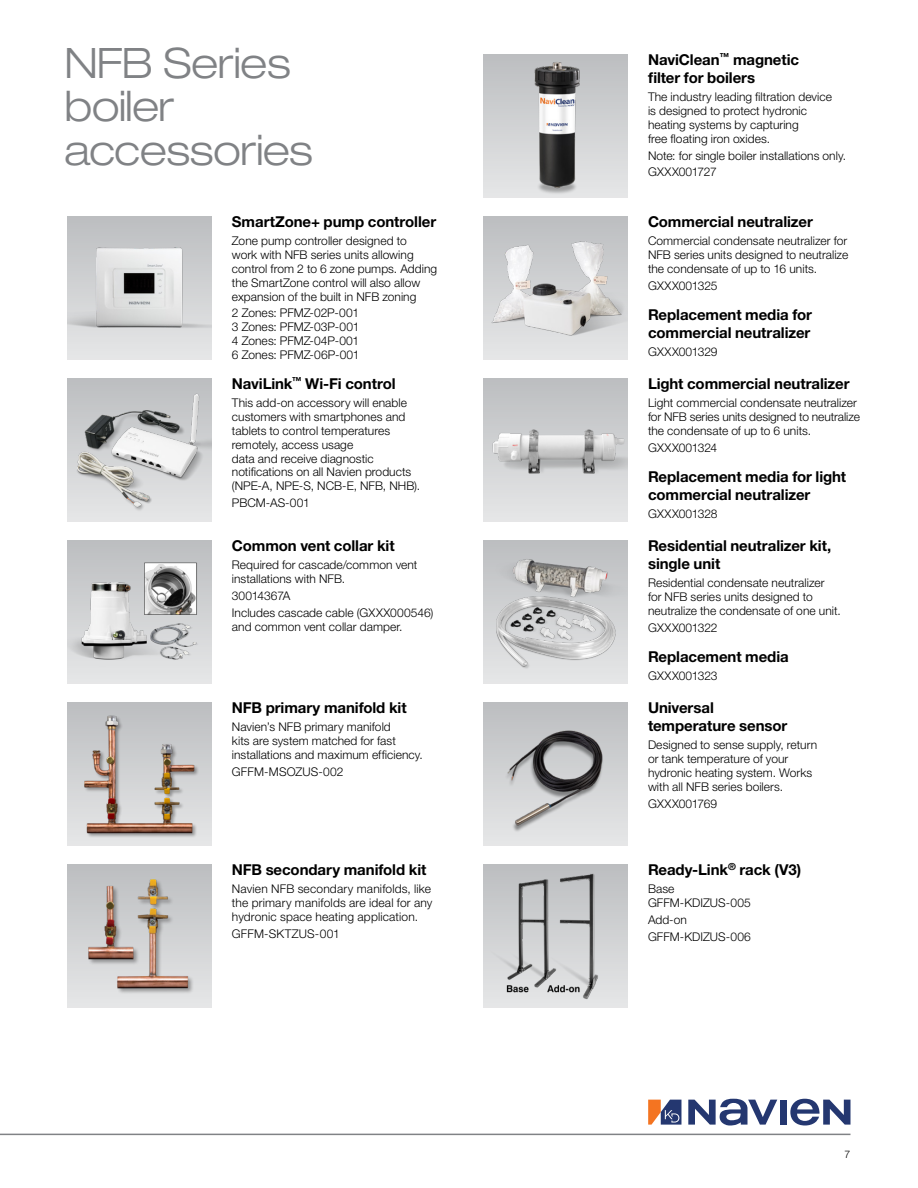
<style>
.page{position:relative;width:918px;height:1188px;background:#fff}
.page>*{position:absolute;margin:0;border:0;box-sizing:border-box;transform-origin:0 0}
._28_heads{font:300 expanded 42px/43.5px "Helvetica Neue LT Pro";letter-spacing:-.015em;color:#808285}
.bold_sub{font:700 15px/18px "Helvetica Neue LT Pro";letter-spacing:-.005em;color:#000}
._8_text{font:300 12px/13.8px "Helvetica Neue LT Pro";letter-spacing:.005em;color:#000}
._8_text-2{font:300 12px "Helvetica Neue LT Pro";letter-spacing:-.015em;color:#000}
.t1{font:300 10.5px "Helvetica Neue LT Pro";color:#000}
</style>
<div class="page">
<hr style="left:0;top:1134px;width:850px;height:1px;background:#808285">
<svg style="left:648px;top:1100px;width:33px;height:25px"></svg>
<div style="left:780px;top:1100px;width:7px;height:25px;background:#243770"></div>
<svg style="left:688px;top:1099px;width:89px;height:27px"></svg>
<svg style="left:790px;top:1099px;width:60px;height:27px"></svg>
<img style="left:68px;top:378px;width:144px;height:144px">
<svg style="left:68px;top:216px;width:144px;height:144px"></svg>
<img style="left:68px;top:220px;width:144px;height:138px">
<svg style="left:484px;top:378px;width:144px;height:144px"></svg>
<img style="left:484px;top:383px;width:144px;height:134px">
<img style="left:484px;top:702px;width:144px;height:144px">
<img style="left:484px;top:864px;width:144px;height:144px">
<svg style="left:484px;top:216px;width:144px;height:144px;background:#cccdcf"></svg>
<img style="left:484px;top:228px;width:144px;height:125px">
<img style="left:68px;top:540px;width:144px;height:144px">
<img style="left:68px;top:702px;width:144px;height:144px">
<div style="left:68px;top:864px;width:144px;height:144px;background:linear-gradient(to bottom,#bcbec0,#e6e6e7)"></div>
<img style="left:81px;top:873px;width:117px;height:126px">
<div style="left:484px;top:540px;width:144px;height:144px;background:#e4e5e6"></div>
<img style="left:484px;top:541px;width:144px;height:128px">
<div style="left:484px;top:54px;width:144px;height:144px;background:linear-gradient(to bottom,#bcbec0,#e6e6e7)"></div>
<img style="left:518px;top:59px;width:78px;height:139px">
<p class="_28_heads" style="left:64px;top:40px;width:250px">NFB Series boiler accessories</p>
<p class="bold_sub" style="left:232px;top:212px;width:206px">SmartZone+ pump controller</p>
<p class="_8_text" style="left:232px;top:234px;width:207px">Zone pump controller designed to<br>work with NFB series units allowing control from 2 to 6 zone pumps. Adding the SmartZone control will also allow expansion of the built in NFB zoning</p>
<p class="_8_text" style="left:232px;top:306px;width:129px;text-align:justify">2 Zones: PFMZ-02P-001<br>3 Zones: PFMZ-03P-001<br>4 Zones: PFMZ-04P-001<br>6 Zones: PFMZ-06P-001</p>
<p class="bold_sub" style="left:232px;top:374px;width:165px">NaviLink<sup>™</sup> Wi‑Fi control</p>
<p class="_8_text" style="left:232px;top:396px;width:190px">This add-on accessory will enable customers with smartphones and tablets to control temperatures remotely, access usage<br>data and receive diagnostic notifications on all Navien products (NPE-A, NPE-S, NCB-E, NFB, NHB).</p>
<p class="_8_text" style="left:232px;top:496px;width:79px">PBCM-AS-001</p>
<p class="bold_sub" style="left:232px;top:536px;width:164px">Common vent collar kit</p>
<p class="_8_text" style="left:232px;top:558px;width:187px">Required for cascade/common vent installations with NFB.</p>
<p class="_8_text" style="left:232px;top:588px;width:60px">30014367A</p>
<p class="_8_text" style="left:232px;top:605px;width:203px">Includes cascade cable (GXXX000546) and common vent collar damper.</p>
<p class="bold_sub" style="left:232px;top:698px;width:176px">NFB primary manifold kit</p>
<p class="_8_text" style="left:232px;top:720px;width:193px">Navien’s NFB primary manifold<br>kits are system matched for fast installations and maximum efficiency.</p>
<p class="_8_text" style="left:232px;top:764px;width:113px">GFFM-MSOZUS-002</p>
<p class="bold_sub" style="left:232px;top:860px;width:196px">NFB secondary manifold kit</p>
<p class="_8_text" style="left:232px;top:882px;width:202px;text-align:justify">Navien NFB secondary manifolds, like the primary manifolds are ideal for any hydronic space heating application.</p>
<p class="_8_text" style="left:232px;top:926px;width:109px">GFFM-SKTZUS-001</p>
<p class="bold_sub" style="left:648px;top:50px;width:153px">NaviClean<sup>™</sup> magnetic filter for boilers</p>
<p class="_8_text" style="left:648px;top:90px;width:185px">The industry leading filtration device is designed to protect hydronic heating systems by capturing<br>free floating iron oxides.</p>
<p class="_8_text" style="left:648px;top:148px;width:200px">Note: for single boiler installations only.</p>
<p class="_8_text-2" style="left:648px;top:165px;width:70px">GXXX001727</p>
<p class="bold_sub" style="left:648px;top:212px;width:166px">Commercial neutralizer</p>
<p class="_8_text" style="left:648px;top:234px;width:202px;text-align:justify">Commercial condensate neutralizer for NFB series units designed to neutralize the condensate of up to 16 units.</p>
<p class="_8_text" style="left:648px;top:278px;width:71px">GXXX001325</p>
<p class="bold_sub" style="left:648px;top:305px;width:166px">Replacement media for commercial neutralizer</p>
<p class="_8_text" style="left:648px;top:345px;width:71px">GXXX001329</p>
<p class="bold_sub" style="left:648px;top:374px;width:203px">Light commercial neutralizer</p>
<p class="_8_text" style="left:648px;top:396px;width:213px">Light commercial condensate neutralizer for NFB series units designed to neutralize the condensate of up to 6 units.</p>
<p class="_8_text" style="left:648px;top:440px;width:71px">GXXX001324</p>
<p class="bold_sub" style="left:648px;top:467px;width:200px">Replacement media for light commercial neutralizer</p>
<p class="_8_text" style="left:648px;top:507px;width:71px">GXXX001328</p>
<p class="bold_sub" style="left:648px;top:536px;width:185px">Residential neutralizer kit, single unit</p>
<p class="_8_text" style="left:648px;top:576px;width:194px">Residential condensate neutralizer for NFB series units designed to neutralize the condensate of one unit.</p>
<p class="_8_text" style="left:648px;top:620px;width:71px">GXXX001322</p>
<p class="bold_sub" style="left:648px;top:647px;width:142px">Replacement media</p>
<p class="_8_text" style="left:648px;top:669px;width:71px">GXXX001323</p>
<p class="bold_sub" style="left:648px;top:698px;width:141px">Universal temperature sensor</p>
<p class="_8_text" style="left:648px;top:738px;width:171px">Designed to sense supply, return or tank temperature of your hydronic heating system. Works with all NFB series boilers.</p>
<p class="_8_text" style="left:648px;top:796px;width:71px">GXXX001769</p>
<p class="bold_sub" style="left:648px;top:860px;width:155px">Ready-Link<sup>®</sup> rack (V3)</p>
<p class="_8_text" style="left:648px;top:882px;width:104px">Base<br>GFFM-KDIZUS-005</p>
<p class="_8_text" style="left:648px;top:912px;width:41px">Add-on</p>
<p class="_8_text" style="left:648px;top:929px;width:104px">GFFM-KDIZUS-006</p>
<p class="t1" style="left:845px;top:1148px;width:7px">7</p>
</div>
